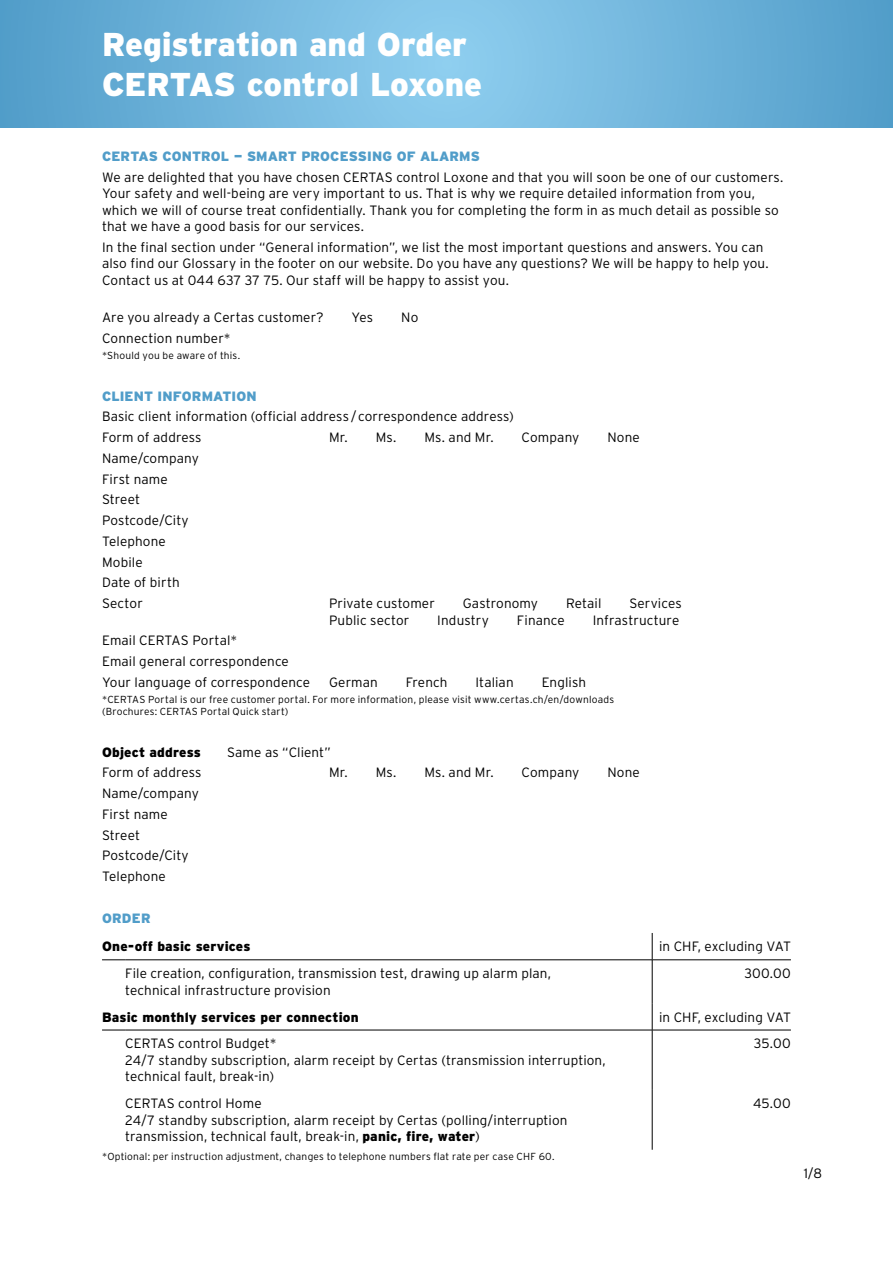
<style>
.page{position:relative;width:893px;height:1263px;background:#fff}
.page>*{position:absolute;margin:0;border:0;box-sizing:border-box;transform-origin:0 0}
.t1{font:900 33px "Interstate";letter-spacing:-.005em;color:#fff}
.LT{font:300 13.5px/16.5px "Interstate";letter-spacing:.01em;color:#000}
.Zwischentitel{font:900 13.5px "Interstate";letter-spacing:.01em;color:#000}
.Untertitel{font:900 13.5px "Interstate";letter-spacing:.01em;color:#519dc9}
.LT_rechtsbündig{font:300 13.5px "Interstate";letter-spacing:.01em;color:#000}
.Zwischentitel-2{font:300 13.5px "Interstate";letter-spacing:.01em;color:#000}
.Zusatzinfo{font:300 10.2px/12px "Interstate";letter-spacing:.02em;color:#000}
.s1{font-weight:900}
</style>
<div class="page">
<svg style="left:652px;top:933px;width:1px;height:26px"></svg>
<hr style="left:652px;top:960px;width:1px;height:43px;background:#000">
<svg style="left:652px;top:1003px;width:1px;height:27px"></svg>
<hr style="left:652px;top:1030px;width:1px;height:60px;background:#000">
<hr style="left:652px;top:1090px;width:1px;height:60px;background:#000">
<svg style="left:102px;top:959px;width:23px;height:1px"></svg>
<hr style="left:125px;top:959px;width:527px;height:1px;background:#000">
<hr style="left:652px;top:959px;width:139px;height:1px;background:#000">
<svg style="left:102px;top:1030px;width:23px;height:1px"></svg>
<hr style="left:125px;top:1030px;width:527px;height:1px;background:#000">
<hr style="left:652px;top:1030px;width:139px;height:1px;background:#000">
<svg style="left:0;top:0;width:893px;height:128px;background:#70b5db"></svg>
<p class="t1" style="left:102px;top:26px;width:367px">Registration and Order</p>
<p class="t1" style="left:102px;top:65px;width:382px">CERTAS control Loxone</p>
<p class="Untertitel" style="left:102px;top:148px;width:379px">CERTAS CONTROL — SMART PROCESSING OF ALARMS</p>
<p class="LT" style="left:102px;top:168px;width:683px">We are delighted that you have chosen CERTAS control Loxone and that you will soon be one of our customers.<br>Your safety and well-being are very important to us. That is why we require detailed information from you, which we will of course treat confidentially. Thank you for completing the form in as much detail as possible so that we have a good basis for our services.</p>
<p class="LT" style="left:102px;top:239px;width:668px">In the final section under “General information”, we list the most important questions and answers. You can also find our Glossary in the footer on our website. Do you have any questions? We will be happy to help you.<br>Contact us at 044 637 37 75. Our staff will be happy to assist you.</p>
<p class="LT" style="left:102px;top:309px;width:223px">Are you already a Certas customer?</p>
<p class="LT" style="left:352px;top:309px;width:23px">Yes</p>
<p class="LT" style="left:401px;top:309px;width:19px">No</p>
<p class="LT" style="left:102px;top:330px;width:130px">Connection number*</p>
<p class="Zusatzinfo" style="left:102px;top:349px;width:140px">*Should you be aware of this.</p>
<p class="Untertitel" style="left:102px;top:388px;width:156px">CLIENT INFORMATION</p>
<p class="LT" style="left:102px;top:408px;width:413px">Basic client information (official address / correspondence address)</p>
<p class="LT" style="left:102px;top:429px;width:101px">Form of address</p>
<p class="LT" style="left:329px;top:429px;width:69px">Mr. Ms.</p>
<p class="LT" style="left:424px;top:429px;width:71px">Ms. and Mr.</p>
<p class="LT" style="left:522px;top:429px;width:59px">Company</p>
<p class="LT" style="left:607px;top:429px;width:34px">None</p>
<p class="LT" style="left:102px;top:450px;width:98px">Name/company</p>
<p class="LT" style="left:102px;top:470px;width:67px">First name</p>
<p class="LT" style="left:102px;top:491px;width:40px">Street</p>
<p class="LT" style="left:102px;top:512px;width:88px">Postcode/City</p>
<p class="LT" style="left:102px;top:533px;width:65px">Telephone</p>
<p class="LT" style="left:102px;top:553px;width:42px">Mobile</p>
<p class="LT" style="left:102px;top:574px;width:79px">Date of birth</p>
<p class="LT" style="left:102px;top:595px;width:42px">Sector</p>
<p class="LT" style="left:329px;top:595px;width:107px">Private customer</p>
<p class="LT" style="left:463px;top:595px;width:77px">Gastronomy</p>
<p class="LT" style="left:566px;top:595px;width:37px">Retail</p>
<p class="LT" style="left:629px;top:595px;width:54px">Services</p>
<p class="LT" style="left:329px;top:611px;width:82px">Public sector</p>
<p class="LT" style="left:437px;top:611px;width:53px">Industry</p>
<p class="LT" style="left:517px;top:611px;width:49px">Finance</p>
<p class="LT" style="left:593px;top:611px;width:88px">Infrastructure</p>
<p class="LT" style="left:102px;top:632px;width:137px">Email CERTAS Portal*</p>
<p class="LT" style="left:102px;top:653px;width:188px">Email general correspondence</p>
<p class="LT" style="left:102px;top:674px;width:210px">Your language of correspondence</p>
<p class="LT" style="left:329px;top:674px;width:50px">German</p>
<p class="LT" style="left:406px;top:674px;width:43px">French</p>
<p class="LT" style="left:475px;top:674px;width:40px">Italian</p>
<p class="LT" style="left:542px;top:674px;width:46px">English</p>
<p class="Zusatzinfo" style="left:102px;top:693px;width:514px">*CERTAS Portal is our free customer portal. For more information, please visit www.certas.ch/en/downloads (Brochures: CERTAS Portal Quick start)</p>
<p class="Zwischentitel" style="left:102px;top:744px;width:100px">Object address</p>
<p class="Zwischentitel-2" style="left:227px;top:744px;width:105px">Same as “Client”</p>
<p class="LT" style="left:102px;top:764px;width:101px">Form of address</p>
<p class="LT" style="left:329px;top:764px;width:69px">Mr. Ms.</p>
<p class="LT" style="left:424px;top:764px;width:71px">Ms. and Mr.</p>
<p class="LT" style="left:522px;top:764px;width:59px">Company</p>
<p class="LT" style="left:607px;top:764px;width:34px">None</p>
<p class="LT" style="left:102px;top:785px;width:98px">Name/company</p>
<p class="LT" style="left:102px;top:806px;width:67px">First name</p>
<p class="LT" style="left:102px;top:826px;width:40px">Street</p>
<p class="LT" style="left:102px;top:847px;width:88px">Postcode/City</p>
<p class="LT" style="left:102px;top:868px;width:65px">Telephone</p>
<p class="Untertitel" style="left:102px;top:910px;width:50px">ORDER</p>
<p class="Zwischentitel" style="left:102px;top:939px;width:150px">One-off basic services</p>
<p class="LT_rechtsbündig" style="left:659px;top:939px;width:133px">in CHF, excluding VAT</p>
<p class="LT" style="left:125px;top:965px;width:427px">File creation, configuration, transmission test, drawing up alarm plan, technical infrastructure provision</p>
<p class="LT_rechtsbündig" style="left:744px;top:966px;width:48px">300.00</p>
<p class="Zwischentitel" style="left:102px;top:1009px;width:258px">Basic monthly services per connection</p>
<p class="LT_rechtsbündig" style="left:659px;top:1009px;width:133px">in CHF, excluding VAT</p>
<p class="LT" style="left:125px;top:1035px;width:482px">CERTAS control Budget*<br>24/7 standby subscription, alarm receipt by Certas (transmission interruption, technical fault, break-in)</p>
<p class="LT_rechtsbündig" style="left:754px;top:1036px;width:39px">35.00</p>
<p class="LT" style="left:125px;top:1095px;width:444px">CERTAS control Home<br>24/7 standby subscription, alarm receipt by Certas (polling/interruption transmission, technical fault, break-in, <span class="s1">panic, fire, water</span>)</p>
<p class="LT_rechtsbündig" style="left:753px;top:1096px;width:39px">45.00</p>
<p class="Zusatzinfo" style="left:102px;top:1150px;width:454px">*Optional: per instruction adjustment, changes to telephone numbers flat rate per case CHF 60.</p>
<p class="LT" style="left:804px;top:1165px;width:20px">1/8</p>
</div>
